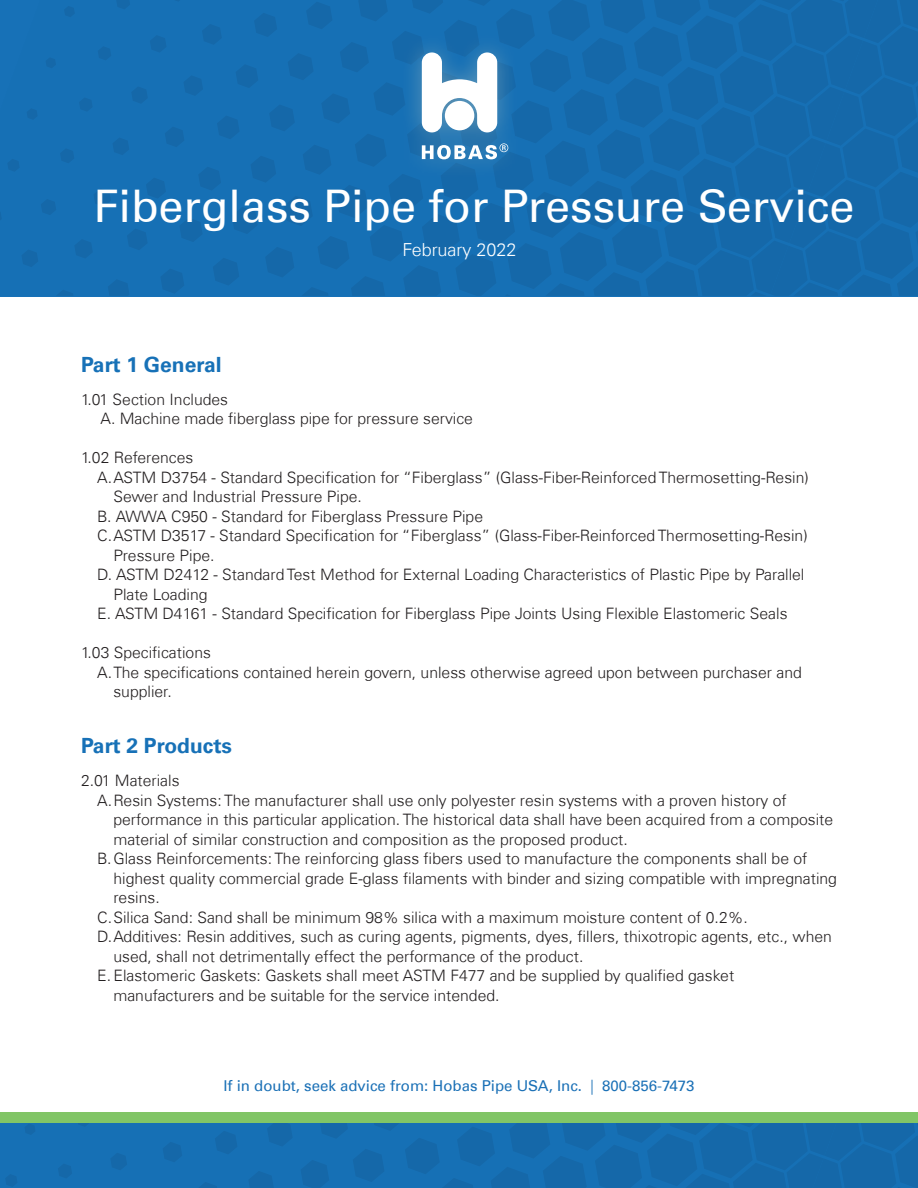
<style>
.page{position:relative;width:918px;height:1188px;background:#fff}
.page>*{position:absolute;margin:0;border:0;box-sizing:border-box;transform-origin:0 0}
.t1{font:45px "Univers Com 55 Roman";color:#fff}
.t2{font:700 21px "Univers Com 65";color:#1771b7}
.t3{font:300 18px "Univers Com 45";color:#fff}
.t4{font:300 15.75px/19.5px "Univers Com 45";color:#221e1f}
.t5{font:15px "Univers Com 55 Roman";color:#1a70b6}
.s1{font-family:"Univers Com 45";font-weight:300}
</style>
<div class="page">
<svg style="left:0;top:0;width:918px;height:296px;background:#1a6fb1"></svg>
<div style="left:0;top:1123px;width:301px;height:65px;background:#1670b5"></div>
<svg style="left:267px;top:1123px;width:26px;height:24px"></svg>
<svg style="left:248px;top:1171px;width:26px;height:17px"></svg>
<svg style="left:215px;top:1131px;width:22px;height:23px"></svg>
<svg style="left:196px;top:1182px;width:22px;height:6px"></svg>
<svg style="left:163px;top:1142px;width:19px;height:20px"></svg>
<svg style="left:110px;top:1153px;width:17px;height:17px"></svg>
<svg style="left:78px;top:1123px;width:13px;height:4px"></svg>
<svg style="left:58px;top:1164px;width:14px;height:15px"></svg>
<svg style="left:301px;top:1123px;width:617px;height:65px;background:#156bad"></svg>
<svg style="left:24px;top:1123px;width:12px;height:12px"></svg>
<svg style="left:5px;top:1174px;width:13px;height:13px"></svg>
<div style="left:0;top:1112px;width:918px;height:11px;background:#81c566"></div>
<h1 class="t1" style="left:94px;top:179px;width:762px">Fiberglass Pipe for Pressure Service</h1>
<p class="t3" style="left:402px;top:239px;width:116px">February 2022</p>
<h2 class="t2" style="left:81px;top:352px;width:142px">Part 1 General</h2>
<p class="t4" style="left:100px;top:389px;width:374px;text-indent:-19px">1.01 Section Includes<br>A. Machine made fiberglass pipe for pressure service</p>
<p class="t4" style="left:81px;top:448px;width:114px">1.02 References</p>
<p class="t4" style="left:97px;top:467px;width:713px">A.ASTM D3754 - Standard Specification for “Fiberglass” (Glass-Fiber-Reinforced Thermosetting-Resin)</p>
<p class="t4" style="left:113px;top:487px;width:250px">Sewer and Industrial Pressure Pipe.</p>
<p class="t4" style="left:97px;top:506px;width:387px">B. AWWA C950 - Standard for Fiberglass Pressure Pipe</p>
<p class="t4" style="left:97px;top:526px;width:712px">C.ASTM D3517 - Standard Specification for “Fiberglass” (Glass-Fiber-Reinforced Thermosetting-Resin)</p>
<p class="t4" style="left:113px;top:545px;width:103px">Pressure Pipe.</p>
<p class="t4" style="left:97px;top:565px;width:709px">D. ASTM D2412 - Standard Test Method for External Loading Characteristics of Plastic Pipe by Parallel</p>
<p class="t4" style="left:113px;top:584px;width:96px">Plate Loading</p>
<p class="t4" style="left:97px;top:604px;width:692px">E. ASTM D4161 - Standard Specification for Fiberglass Pipe Joints Using Flexible Elastomeric Seals</p>
<p class="t4" style="left:81px;top:643px;width:131px">1.03 Specifications</p>
<p class="t4" style="left:97px;top:662px;width:706px">A.The specifications contained herein govern, unless otherwise agreed upon between purchaser and</p>
<p class="t4" style="left:113px;top:682px;width:60px">supplier.</p>
<h2 class="t2" style="left:81px;top:733px;width:153px">Part 2 Products</h2>
<p class="t4" style="left:81px;top:771px;width:100px">2.01 Materials</p>
<p class="t4" style="left:97px;top:790px;width:691px">A.Resin Systems: The manufacturer shall use only polyester resin systems with a proven history of</p>
<p class="t4" style="left:113px;top:810px;width:721px">performance in this particular application. The historical data shall have been acquired from a composite</p>
<p class="t4" style="left:113px;top:829px;width:516px">material of similar construction and composition as the proposed product.</p>
<p class="t4" style="left:97px;top:849px;width:712px">B.Glass Reinforcements: The reinforcing glass fibers used to manufacture the components shall be of</p>
<p class="t4" style="left:113px;top:868px;width:725px">highest quality commercial grade E-glass filaments with binder and sizing compatible with impregnating</p>
<p class="t4" style="left:113px;top:888px;width:48px">resins.</p>
<p class="t4" style="left:97px;top:907px;width:652px">C.Silica Sand: Sand shall be minimum 98% silica with a maximum moisture content of 0.2%.</p>
<p class="t4" style="left:97px;top:927px;width:736px">D.Additives: Resin additives, such as curing agents, pigments, dyes, fillers, thixotropic agents, etc., when</p>
<p class="t4" style="left:113px;top:946px;width:471px">used, shall not detrimentally effect the performance of the product.</p>
<p class="t4" style="left:97px;top:966px;width:639px">E.Elastomeric Gaskets: Gaskets shall meet ASTM F477 and be supplied by qualified gasket</p>
<p class="t4" style="left:113px;top:985px;width:388px">manufacturers and be suitable for the service intended.</p>
<p class="t5" style="left:223px;top:1077px;width:473px">If in doubt, seek advice from: Hobas Pipe USA, Inc. <span class="s1">|</span> 800-856-7473</p>
</div>
